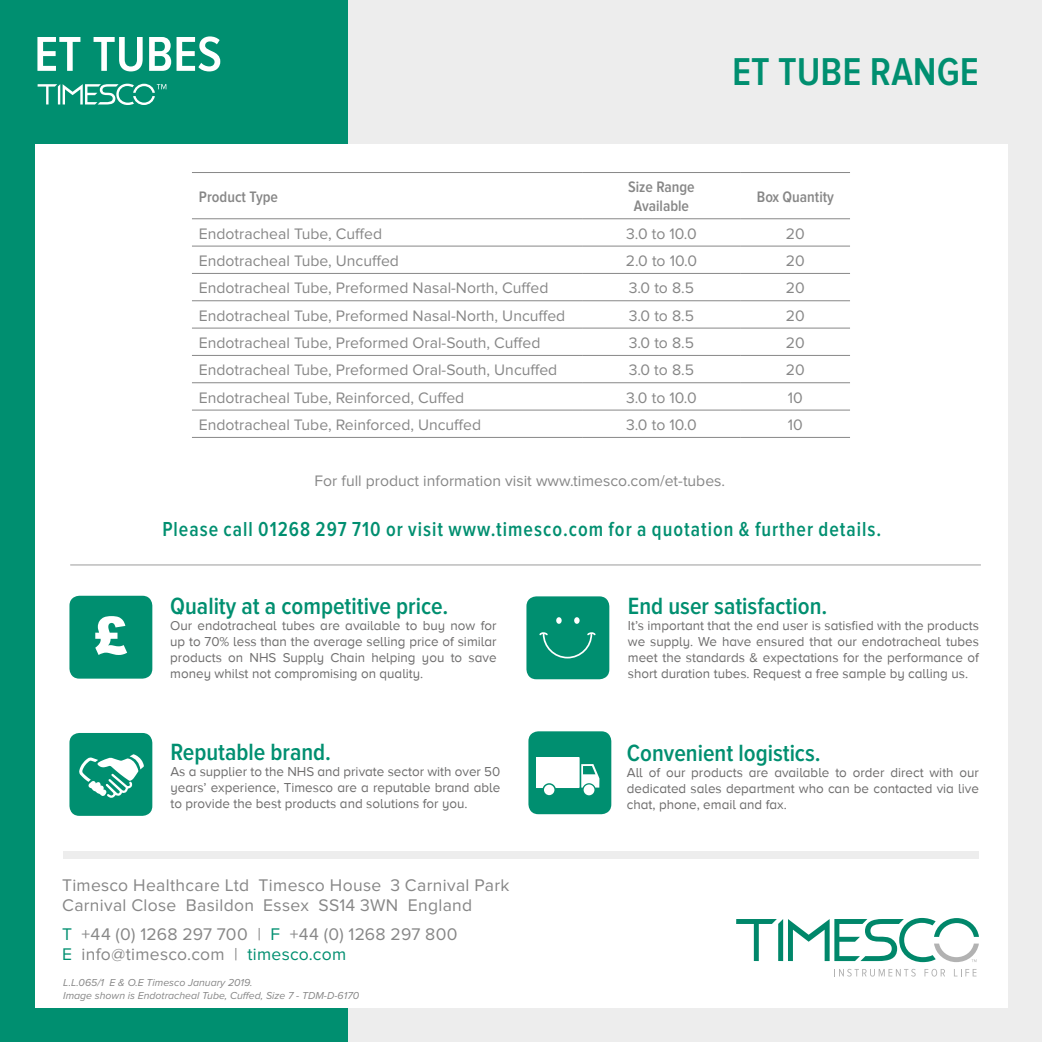
<style>
.page{position:relative;width:1042px;height:1042px;background:#fff}
.page>*{position:absolute;margin:0;border:0;box-sizing:border-box;transform-origin:0 0}
.t1{font:900 52.5px "Arial";color:#fff}
.t2{font:600 50.75px "Proxima Nova Cond";color:#fff}
.t3{font:600 40.25px "Proxima Nova Cond";color:#008f70}
.t4{font:600 24.32px "Proxima Nova Cond";color:#008f70}
.t5{font:600 21px "Proxima Nova Cond";letter-spacing:.05em;color:#008f70;scale:.95 1}
.t6{font:17.5px/19.6px "Proxima Nova";letter-spacing:.015em;color:#878787}
.t7{font:15.75px "Proxima Nova";color:#878787}
.t8{font:600 15.75px/18.9px "Proxima Nova Cond";color:#878787;text-align:center}
.t9{font:13.47px/16.1px "Proxima Nova A";color:#706f6f;text-align:justify}
.t10{font:italic 10.5px/12.6px "Proxima Nova";color:#878787}
.s1{color:#008f70}
</style>
<div class="page">
<div style="left:347px;top:0;width:695px;height:1042px;background:#ededed"></div>
<div style="left:0;top:0;width:347px;height:1042px;background:#008f70"></div>
<div style="left:35px;top:144px;width:972px;height:863px;background:#fff"></div>
<div style="left:63px;top:851px;width:916px;height:7px;background:#ededed"></div>
<svg style="left:834px;top:969px;width:81px;height:7px"></svg>
<svg style="left:924px;top:969px;width:21px;height:7px"></svg>
<svg style="left:954px;top:969px;width:22px;height:7px"></svg>
<svg style="left:736px;top:918px;width:243px;height:44px"></svg>
<hr style="left:192px;top:218px;width:390px;height:1px;background:#878787">
<hr style="left:582px;top:218px;width:159px;height:1px;background:#878787">
<hr style="left:741px;top:218px;width:109px;height:1px;background:#878787">
<hr style="left:192px;top:246px;width:390px;height:1px;background:#878787">
<hr style="left:582px;top:246px;width:159px;height:1px;background:#878787">
<hr style="left:741px;top:246px;width:109px;height:1px;background:#878787">
<hr style="left:192px;top:273px;width:390px;height:1px;background:#878787">
<hr style="left:582px;top:273px;width:159px;height:1px;background:#878787">
<hr style="left:741px;top:273px;width:109px;height:1px;background:#878787">
<hr style="left:192px;top:300px;width:390px;height:1px;background:#878787">
<hr style="left:582px;top:300px;width:159px;height:1px;background:#878787">
<hr style="left:741px;top:300px;width:109px;height:1px;background:#878787">
<hr style="left:192px;top:328px;width:390px;height:1px;background:#878787">
<hr style="left:582px;top:328px;width:159px;height:1px;background:#878787">
<hr style="left:741px;top:328px;width:109px;height:1px;background:#878787">
<hr style="left:192px;top:355px;width:390px;height:1px;background:#878787">
<hr style="left:582px;top:355px;width:159px;height:1px;background:#878787">
<hr style="left:741px;top:355px;width:109px;height:1px;background:#878787">
<hr style="left:192px;top:382px;width:390px;height:1px;background:#878787">
<hr style="left:582px;top:382px;width:159px;height:1px;background:#878787">
<hr style="left:741px;top:382px;width:109px;height:1px;background:#878787">
<hr style="left:192px;top:410px;width:390px;height:1px;background:#878787">
<hr style="left:582px;top:410px;width:159px;height:1px;background:#878787">
<hr style="left:741px;top:410px;width:109px;height:1px;background:#878787">
<hr style="left:192px;top:437px;width:390px;height:1px;background:#878787">
<hr style="left:582px;top:437px;width:159px;height:1px;background:#878787">
<hr style="left:741px;top:437px;width:109px;height:1px;background:#878787">
<hr style="left:192px;top:172px;width:390px;height:1px;background:#878787">
<hr style="left:582px;top:172px;width:159px;height:1px;background:#878787">
<hr style="left:741px;top:172px;width:109px;height:1px;background:#878787">
<div style="left:526px;top:596px;width:83px;height:83px;background:#008f70;border-radius:10px"></div>
<div style="left:69px;top:733px;width:83px;height:83px;background:#008f70;border-radius:10px"></div>
<div style="left:528px;top:731px;width:83px;height:83px;background:#008f70;border-radius:10px"></div>
<div style="left:69px;top:596px;width:83px;height:82px;background:#008f70;border-radius:10px"></div>
<svg style="left:539px;top:632px;width:57px;height:27px"></svg>
<div style="left:556px;top:617px;width:6px;height:7px;background:#fff;border-radius:50%"></div>
<svg style="left:574px;top:617px;width:5px;height:7px"></svg>
<svg style="left:79px;top:754px;width:65px;height:44px"></svg>
<div style="left:583px;top:784px;width:11px;height:11px;background:#fff;border-radius:50%"></div>
<svg style="left:536px;top:757px;width:63px;height:31px"></svg>
<div style="left:544px;top:784px;width:10px;height:11px;background:#fff;border-radius:50%"></div>
<hr style="left:70px;top:564px;width:911px;height:2px;background:#c6c6c6">
<svg style="left:38px;top:84px;width:128px;height:21px"></svg>
<h2 class="t2" style="left:34px;top:26px;width:189px">ET TUBES</h2>
<h3 class="t3" style="left:732px;top:49px;width:248px">ET TUBE RANGE</h3>
<p class="t8" style="left:199px;top:188px;width:81px">Product Type</p>
<p class="t8" style="left:628px;top:178px;width:68px">Size Range<br>Available</p>
<p class="t8" style="left:757px;top:188px;width:79px">Box Quantity</p>
<p class="t7" style="left:199px;top:224px;width:185px">Endotracheal Tube, Cuffed</p>
<p class="t7" style="left:626px;top:224px;width:72px">3.0 to 10.0</p>
<p class="t7" style="left:786px;top:224px;width:20px">20</p>
<p class="t7" style="left:199px;top:252px;width:201px">Endotracheal Tube, Uncuffed</p>
<p class="t7" style="left:626px;top:252px;width:73px">2.0 to 10.0</p>
<p class="t7" style="left:786px;top:252px;width:20px">20</p>
<p class="t7" style="left:199px;top:279px;width:351px">Endotracheal Tube, Preformed Nasal-North, Cuffed</p>
<p class="t7" style="left:629px;top:279px;width:67px">3.0 to 8.5</p>
<p class="t7" style="left:786px;top:279px;width:20px">20</p>
<p class="t7" style="left:199px;top:306px;width:368px">Endotracheal Tube, Preformed Nasal-North, Uncuffed</p>
<p class="t7" style="left:629px;top:306px;width:67px">3.0 to 8.5</p>
<p class="t7" style="left:786px;top:306px;width:20px">20</p>
<p class="t7" style="left:199px;top:334px;width:343px">Endotracheal Tube, Preformed Oral-South, Cuffed</p>
<p class="t7" style="left:629px;top:334px;width:67px">3.0 to 8.5</p>
<p class="t7" style="left:786px;top:334px;width:20px">20</p>
<p class="t7" style="left:199px;top:361px;width:360px">Endotracheal Tube, Preformed Oral-South, Uncuffed</p>
<p class="t7" style="left:629px;top:361px;width:67px">3.0 to 8.5</p>
<p class="t7" style="left:786px;top:361px;width:20px">20</p>
<p class="t7" style="left:199px;top:388px;width:267px">Endotracheal Tube, Reinforced, Cuffed</p>
<p class="t7" style="left:626px;top:388px;width:72px">3.0 to 10.0</p>
<p class="t7" style="left:788px;top:388px;width:16px">10</p>
<p class="t7" style="left:199px;top:416px;width:284px">Endotracheal Tube, Reinforced, Uncuffed</p>
<p class="t7" style="left:626px;top:416px;width:72px">3.0 to 10.0</p>
<p class="t7" style="left:788px;top:416px;width:16px">10</p>
<p class="t7" style="left:315px;top:472px;width:412px">For full product information visit www.timesco.com/et-tubes.</p>
<h1 class="t1" style="left:92px;top:597px;width:37px">£</h1>
<h3 class="t5" style="left:162px;top:517px;width:758px">Please call 01268 297 710 or visit www.timesco.com for a quotation &amp; further details.</h3>
<h3 class="t4" style="left:170px;top:592px;width:280px">Quality at a competitive price.</h3>
<p class="t9" style="left:170px;top:617px;width:328px">Our endotracheal tubes are available to buy now for up to 70% less than the average selling price of similar products on NHS Supply Chain helping you to save money whilst not compromising on quality.</p>
<h3 class="t4" style="left:170px;top:738px;width:162px">Reputable brand.</h3>
<p class="t9" style="left:170px;top:763px;width:331px">As a supplier to the NHS and private sector with over 50 years’ experience, Timesco are a reputable brand able to provide the best products and solutions for you.</p>
<h3 class="t4" style="left:628px;top:592px;width:201px">End user satisfaction.</h3>
<p class="t9" style="left:628px;top:617px;width:352px">It’s important that the end user is satisfied with the products we supply. We have ensured that our endotracheal tubes meet the standards &amp; expectations for the performance of short duration tubes. Request a free sample by calling us.</p>
<h3 class="t4" style="left:627px;top:739px;width:195px">Convenient logistics.</h3>
<p class="t9" style="left:627px;top:764px;width:354px">All of our products are available to order direct with our dedicated sales department who can be contacted via live chat, phone, email and fax.</p>
<p class="t6" style="left:62px;top:875px;width:449px">Timesco Healthcare Ltd Timesco House 3 Carnival Park<br>Carnival Close Basildon Essex SS14 3WN England</p>
<p class="t6" style="left:62px;top:925px;width:397px"><span class="s1">T</span> +44 (0) 1268 297 700 | <span class="s1">F</span> +44 (0) 1268 297 800<br><span class="s1">E</span> info@timesco.com | <span class="s1">timesco.com</span></p>
<p class="t10" style="left:63px;top:977px;width:297px">L.L.065/1 E &amp; O.E Timesco January 2019.<br>Image shown is Endotracheal Tube, Cuffed, Size 7 - TDM-D-6170</p>
</div>
